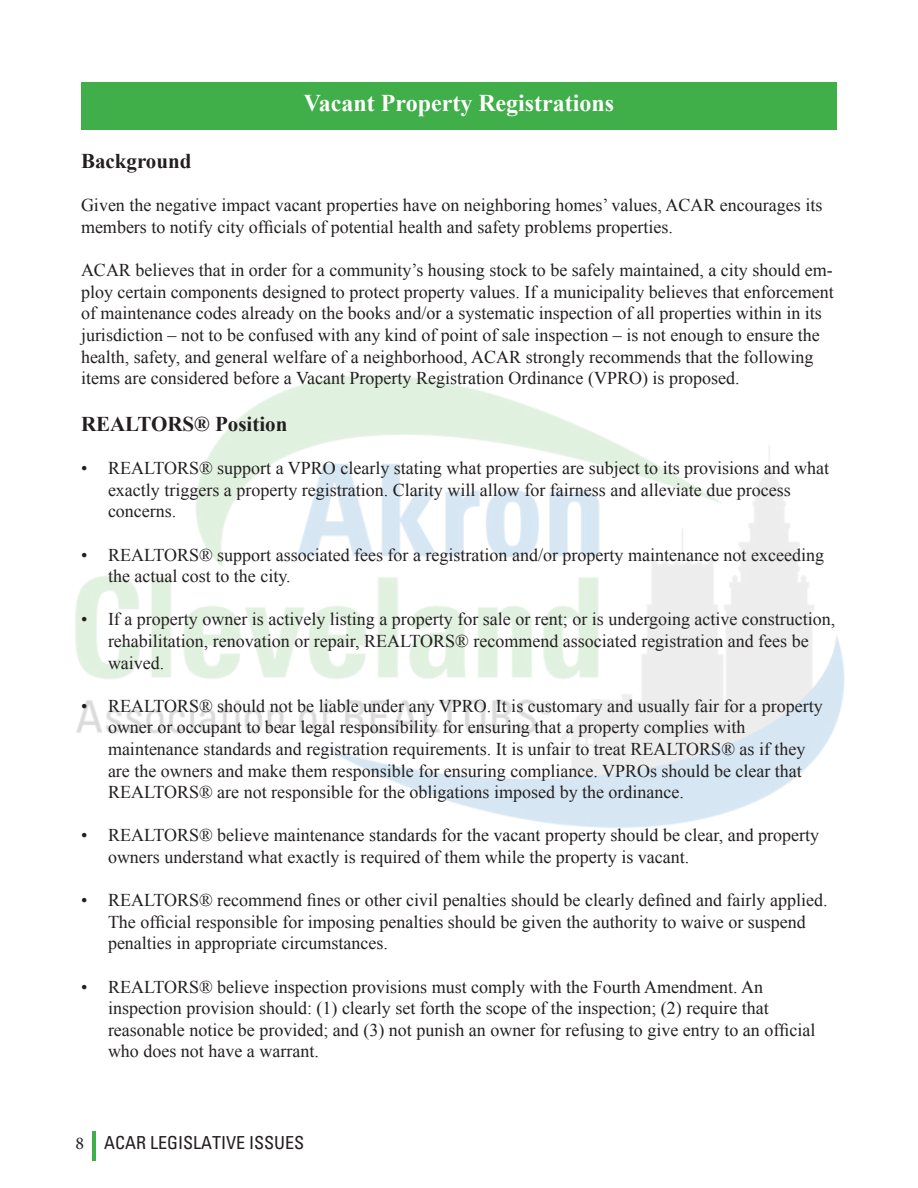
<style>
.page{position:relative;width:918px;height:1188px;background:#fff}
.page>*{position:absolute;margin:0;border:0;box-sizing:border-box;transform-origin:0 0}
.t1{font:700 24px "Times New Roman";color:#fff}
.t2{font:700 21px "Times New Roman";color:#231f20}
.t3{font:18px/21.6px "Times New Roman";color:#231f20}
.t4{font:condensed 18px "Univers";color:#231f20}
.s1{font-family:"Minion Pro";font-stretch:normal}
</style>
<div class="page">
<img style="left:75px;top:375px;width:770px;height:453px">
<hr style="left:93px;top:1131px;width:3px;height:30px;background:#40ae49">
<div style="left:81px;top:82px;width:756px;height:48px;background:#40ae49"></div>
<p class="t1" style="left:304px;top:86px;width:312px">Vacant Property Registrations</p>
<p class="t2" style="left:81px;top:147px;width:112px">Background</p>
<p class="t3" style="left:81px;top:194px;width:743px">Given the negative impact vacant properties have on neighboring homes’ values, ACAR encourages its members to notify city officials of potential health and safety problems properties.</p>
<p class="t3" style="left:81px;top:259px;width:754px">ACAR believes that in order for a community’s housing stock to be safely maintained, a city should em&shy;ploy certain components designed to protect property values. If a municipality believes that enforcement of maintenance codes already on the books and/or a systematic inspection of all properties within in its jurisdiction – not to be confused with any kind of point of sale inspection – is not enough to ensure the health, safety, and general welfare of a neighborhood, ACAR strongly recommends that the following items are considered before a Vacant Property Registration Ordinance (VPRO) is proposed.</p>
<p class="t2" style="left:81px;top:410px;width:208px">REALTORS® Position</p>
<p class="t3" style="left:81px;top:457px;width:750px">• REALTORS® support a VPRO clearly stating what properties are subject to its provisions and what</p>
<p class="t3" style="left:108px;top:479px;width:684px">exactly triggers a property registration. Clarity will allow for fairness and alleviate due process</p>
<p class="t3" style="left:108px;top:500px;width:70px">concerns.</p>
<p class="t3" style="left:81px;top:544px;width:745px">• REALTORS® support associated fees for a registration and/or property maintenance not exceeding</p>
<p class="t3" style="left:108px;top:565px;width:184px">the actual cost to the city.</p>
<p class="t3" style="left:81px;top:608px;width:756px">• If a property owner is actively listing a property for sale or rent; or is undergoing active construction,</p>
<p class="t3" style="left:108px;top:630px;width:702px">rehabilitation, renovation or repair, REALTORS® recommend associated registration and fees be</p>
<p class="t3" style="left:108px;top:652px;width:58px">waived.</p>
<p class="t3" style="left:81px;top:695px;width:743px">• REALTORS® should not be liable under any VPRO. It is customary and usually fair for a property</p>
<p class="t3" style="left:108px;top:716px;width:639px">owner or occupant to bear legal responsibility for ensuring that a property complies with</p>
<p class="t3" style="left:108px;top:738px;width:699px">maintenance standards and registration requirements. It is unfair to treat REALTORS® as if they</p>
<p class="t3" style="left:108px;top:760px;width:695px">are the owners and make them responsible for ensuring compliance. VPROs should be clear that</p>
<p class="t3" style="left:108px;top:781px;width:578px">REALTORS® are not responsible for the obligations imposed by the ordinance.</p>
<p class="t3" style="left:81px;top:824px;width:740px">• REALTORS® believe maintenance standards for the vacant property should be clear, and property</p>
<p class="t3" style="left:108px;top:846px;width:583px">owners understand what exactly is required of them while the property is vacant.</p>
<p class="t3" style="left:81px;top:889px;width:748px">• REALTORS® recommend fines or other civil penalties should be clearly defined and fairly applied.</p>
<p class="t3" style="left:108px;top:911px;width:699px">The official responsible for imposing penalties should be given the authority to waive or suspend</p>
<p class="t3" style="left:108px;top:932px;width:281px">penalties in appropriate circumstances.</p>
<p class="t3" style="left:81px;top:976px;width:684px">• REALTORS® believe inspection provisions must comply with the Fourth Amendment. An</p>
<p class="t3" style="left:108px;top:997px;width:662px">inspection provision should: (1) clearly set forth the scope of the inspection; (2) require that</p>
<p class="t3" style="left:108px;top:1019px;width:709px">reasonable notice be provided; and (3) not punish an owner for refusing to give entry to an official</p>
<p class="t3" style="left:108px;top:1040px;width:212px">who does not have a warrant.</p>
<p class="t4" style="left:76px;top:1131px;width:230px"><span class="s1">8</span> ACAR LEGISLATIVE ISSUES</p>
</div>
